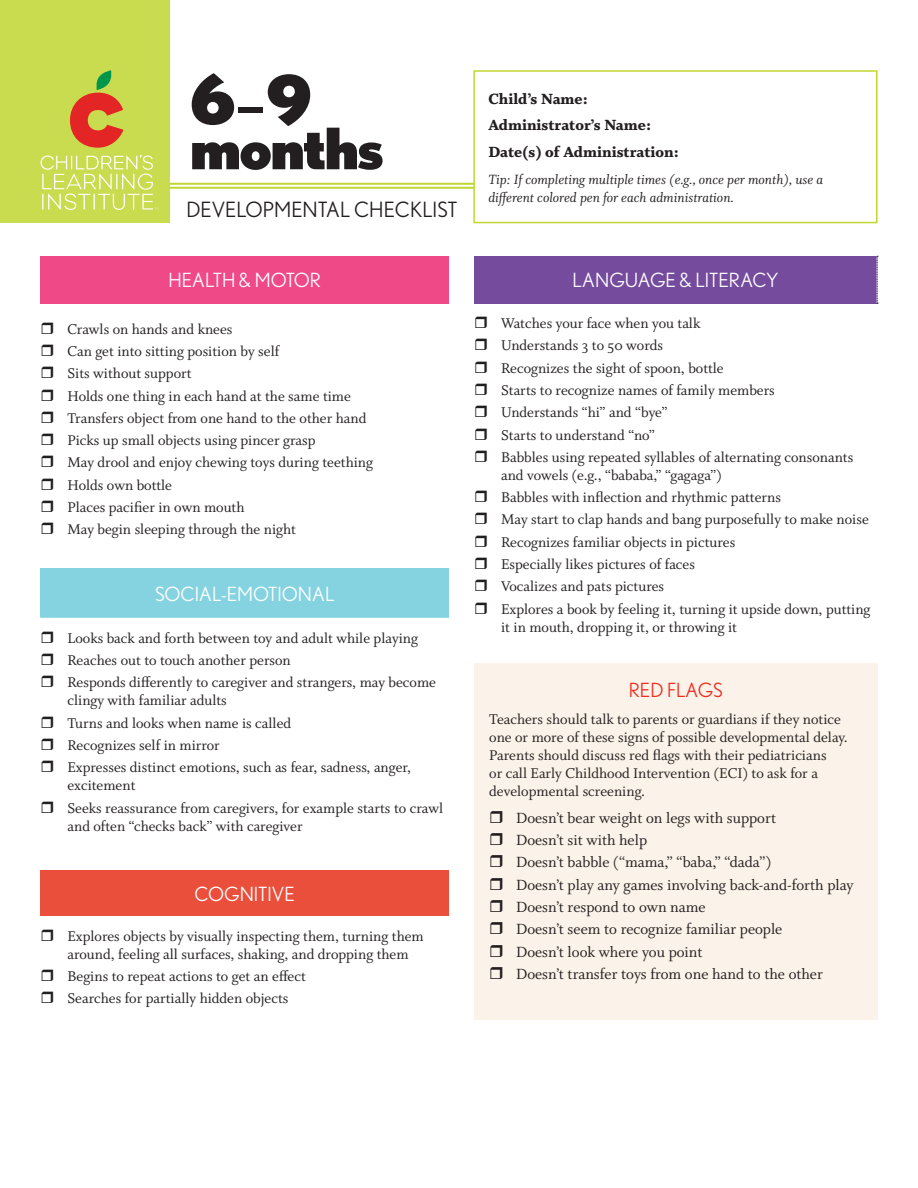
<style>
.page{position:relative;width:918px;height:1188px;background:#fff}
.page>*{position:absolute;margin:0;border:0;box-sizing:border-box;transform-origin:0 0}
.t1{font:900 67.5px "Nobel";color:#231f20}
.t2{font:900 57px "Nobel";letter-spacing:-.03em;color:#231f20}
.t3{font:21px "Nobel";color:#231f20}
.t4{font:19.5px "Nobel";color:#fff}
.t5{font:19.5px "Nobel";color:#ee2e22}
.t6{font:16.5px/22.4px "Whitman Roman Os F";color:#231f20}
.t7{font:16.5px/26.7px "Whitman Black Os F";color:#231f20}
.t8{font:15.75px/22.4px "Whitman Roman Os F";color:#231f20}
.t9{font:15px/18px "Whitman Italic Os F";color:#231f20}
.s1{font-weight:400}
</style>
<div class="page">
<div style="left:0;top:0;width:170px;height:223px;background:#c9db4f"></div>
<hr style="left:170px;top:183px;width:304px;height:2px;background:#c1d72f">
<hr style="left:170px;top:187px;width:304px;height:2px;background:#c1d72f">
<div style="left:40px;top:256px;width:409px;height:47px;background:#ef4987"></div>
<div style="left:474px;top:256px;width:403px;height:47px;background:#754b9e"></div>
<svg style="left:877px;top:256px;width:1px;height:48px"></svg>
<div style="left:40px;top:569px;width:409px;height:48px;background:#85d3e1"></div>
<hr style="left:40px;top:616px;width:409px;height:2px;background:#85d3e1">
<div style="left:40px;top:871px;width:409px;height:45px;background:#e94f3b"></div>
<div style="left:474px;top:663px;width:404px;height:357px;background:#fbf3e9"></div>
<div style="left:473px;top:70px;width:405px;height:153px;border:2px solid #c1d72f"></div>
<svg style="left:70px;top:70px;width:54px;height:78px"></svg>
<svg style="left:40px;top:155px;width:119px;height:55px"></svg>
<h1 class="t1" style="left:190px;top:59px;width:124px">6<span class="s1">–</span>9</h1>
<h2 class="t2" style="left:190px;top:114px;width:195px">months</h2>
<h3 class="t3" style="left:186px;top:198px;width:273px">DEVELOPMENTAL CHECKLIST</h3>
<p class="t4" style="left:168px;top:269px;width:154px">HEALTH &amp; MOTOR</p>
<p class="t8" style="left:67px;top:318px;width:307px">Crawls on hands and knees<br>Can get into sitting position by self<br>Sits without support<br>Holds one thing in each hand at the same time Transfers object from one hand to the other hand Picks up small objects using pincer grasp<br>May drool and enjoy chewing toys during teething Holds own bottle<br>Places pacifier in own mouth<br>May begin sleeping through the night</p>
<p class="t4" style="left:155px;top:583px;width:181px">SOCIAL-EMOTIONAL</p>
<p class="t8" style="left:67px;top:627px;width:370px">Looks back and forth between toy and adult while playing<br>Reaches out to touch another person<br>Responds differently to caregiver and strangers, may become</p>
<p class="t8" style="left:67px;top:690px;width:345px">clingy with familiar adults<br>Turns and looks when name is called<br>Recognizes self in mirror<br>Expresses distinct emotions, such as fear, sadness, anger,</p>
<p class="t8" style="left:67px;top:775px;width:377px">excitement<br>Seeks reassurance from caregivers, for example starts to crawl</p>
<p class="t8" style="left:67px;top:815px;width:237px">and often “checks back” with caregiver</p>
<p class="t4" style="left:195px;top:883px;width:102px">COGNITIVE</p>
<p class="t8" style="left:67px;top:927px;width:358px;line-height:18px">Explores objects by visually inspecting them, turning them around, feeling all surfaces, shaking, and dropping them</p>
<p class="t8" style="left:67px;top:965px;width:240px">Begins to repeat actions to get an effect<br>Searches for partially hidden objects</p>
<p class="t7" style="left:488px;top:85px;width:192px">Child’s Name:<br>Administrator’s Name:<br>Date(s) of Administration:</p>
<p class="t9" style="left:488px;top:170px;width:336px">Tip: If completing multiple times (e.g., once per month), use a different colored pen for each administration.</p>
<p class="t4" style="left:573px;top:269px;width:208px">LANGUAGE &amp; LITERACY</p>
<p class="t8" style="left:501px;top:312px;width:354px">Watches your face when you talk<br>Understands 3 to 50 words<br>Recognizes the sight of spoon, bottle<br>Starts to recognize names of family members Understands “hi” and “bye”<br>Starts to understand “no”<br>Babbles using repeated syllables of alternating consonants</p>
<p class="t8" style="left:501px;top:464px;width:371px">and vowels (e.g., “bababa,” “gagaga”)<br>Babbles with inflection and rhythmic patterns<br>May start to clap hands and bang purposefully to make noise Recognizes familiar objects in pictures<br>Especially likes pictures of faces<br>Vocalizes and pats pictures<br>Explores a book by feeling it, turning it upside down, putting</p>
<p class="t8" style="left:501px;top:616px;width:238px">it in mouth, dropping it, or throwing it</p>
<p class="t5" style="left:629px;top:679px;width:95px">RED FLAGS</p>
<p class="t8" style="left:489px;top:710px;width:360px;line-height:18px">Teachers should talk to parents or guardians if they notice one or more of these signs of possible developmental delay.<br>Parents should discuss red flags with their pediatricians<br>or call Early Childhood Intervention (ECI) to ask for a developmental screening.</p>
<p class="t6" style="left:516px;top:807px;width:339px">Doesn’t bear weight on legs with support<br>Doesn’t sit with help<br>Doesn’t babble (“mama,” “baba,” “dada”)<br>Doesn’t play any games involving back-and-forth play Doesn’t respond to own name<br>Doesn’t seem to recognize familiar people<br>Doesn’t look where you point<br>Doesn’t transfer toys from one hand to the other</p>
</div>
